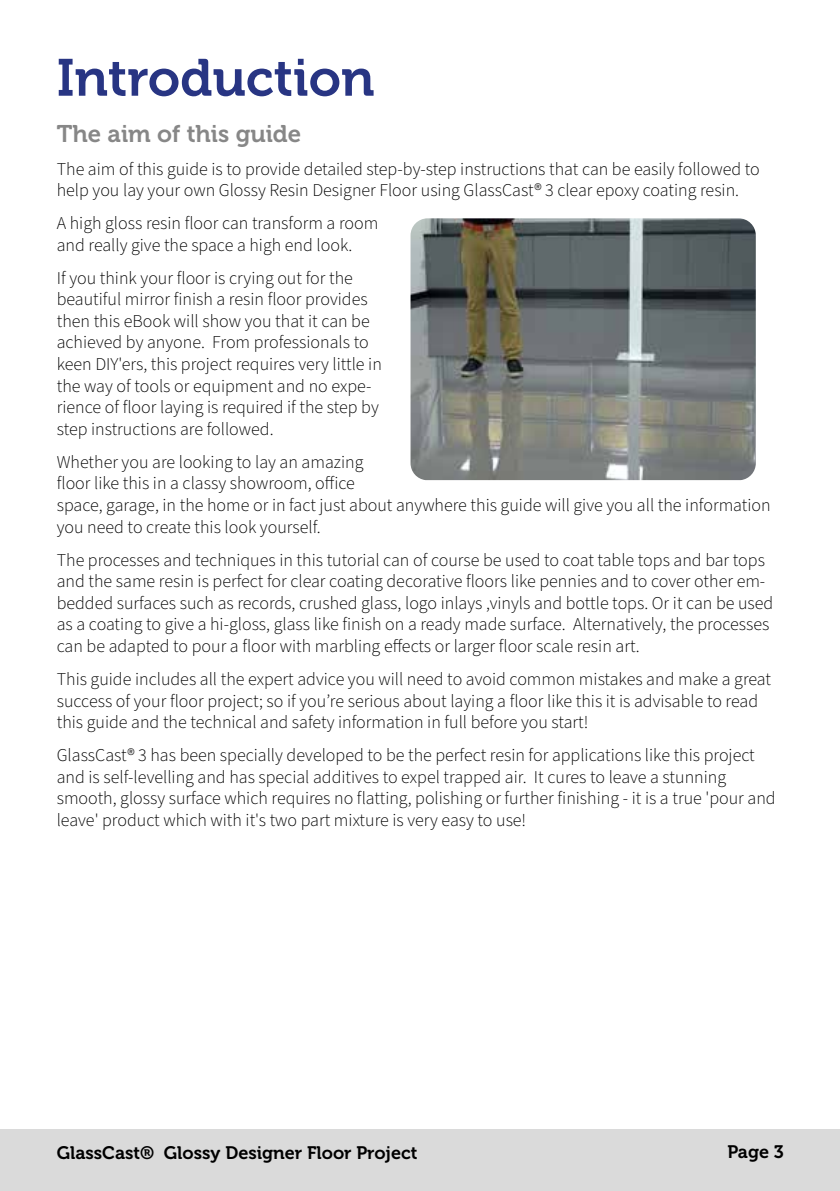
<style>
.page{position:relative;width:840px;height:1191px;background:#fff}
.page>*{position:absolute;margin:0;border:0;box-sizing:border-box;transform-origin:0 0}
.t1{font:52px "Museo 700";color:#283583}
.t2{font:24px "Museo 700";color:#878787}
.t3{font:300 18px/21.6px "Source Sans Pro";color:#000}
.t4{font:18px "Museo 700";color:#000}
</style>
<div class="page">
<div style="left:0;top:1129px;width:839px;height:62px;background:#dadada"></div>
<img style="left:410px;top:218px;width:345px;height:262px">
<h1 class="t1" style="left:57px;top:49px;width:319px">Introduction</h1>
<h2 class="t2" style="left:57px;top:120px;width:246px">The aim of this guide</h2>
<p class="t3" style="left:57px;top:158px;width:704px">The aim of this guide is to provide detailed step-by-step instructions that can be easily followed to help you lay your own Glossy Resin Designer Floor using GlassCast® 3 clear epoxy coating resin.</p>
<p class="t3" style="left:57px;top:213px;width:323px">A high gloss resin floor can transform a room and really give the space a high end look.</p>
<p class="t3" style="left:57px;top:267px;width:326px">If you think your floor is crying out for the beautiful mirror finish a resin floor provides then this eBook will show you that it can be achieved by anyone. From professionals to keen DIY'ers, this project requires very little in the way of tools or equipment and no expe&shy;rience of floor laying is required if the step by step instructions are followed.</p>
<p class="t3" style="left:57px;top:451px;width:715px">Whether you are looking to lay an amazing<br>floor like this in a classy showroom, office<br>space, garage, in the home or in fact just about anywhere this guide will give you all the information you need to create this look yourself.</p>
<p class="t3" style="left:57px;top:549px;width:717px">The processes and techniques in this tutorial can of course be used to coat table tops and bar tops and the same resin is perfect for clear coating decorative floors like pennies and to cover other em&shy;bedded surfaces such as records, crushed glass, logo inlays ,vinyls and bottle tops. Or it can be used as a coating to give a hi-gloss, glass like finish on a ready made surface. Alternatively, the processes can be adapted to pour a floor with marbling effects or larger floor scale resin art.</p>
<p class="t3" style="left:57px;top:669px;width:715px">This guide includes all the expert advice you will need to avoid common mistakes and make a great success of your floor project; so if you’re serious about laying a floor like this it is advisable to read this guide and the technical and safety information in full before you start!</p>
<p class="t3" style="left:57px;top:745px;width:720px">GlassCast® 3 has been specially developed to be the perfect resin for applications like this project and is self-levelling and has special additives to expel trapped air. It cures to leave a stunning smooth, glossy surface which requires no flatting, polishing or further finishing - it is a true 'pour and leave' product which with it's two part mixture is very easy to use!</p>
<p class="t4" style="left:57px;top:1142px;width:362px">GlassCast® Glossy Designer Floor Project</p>
<p class="t4" style="left:727px;top:1141px;width:58px">Page 3</p>
</div>
